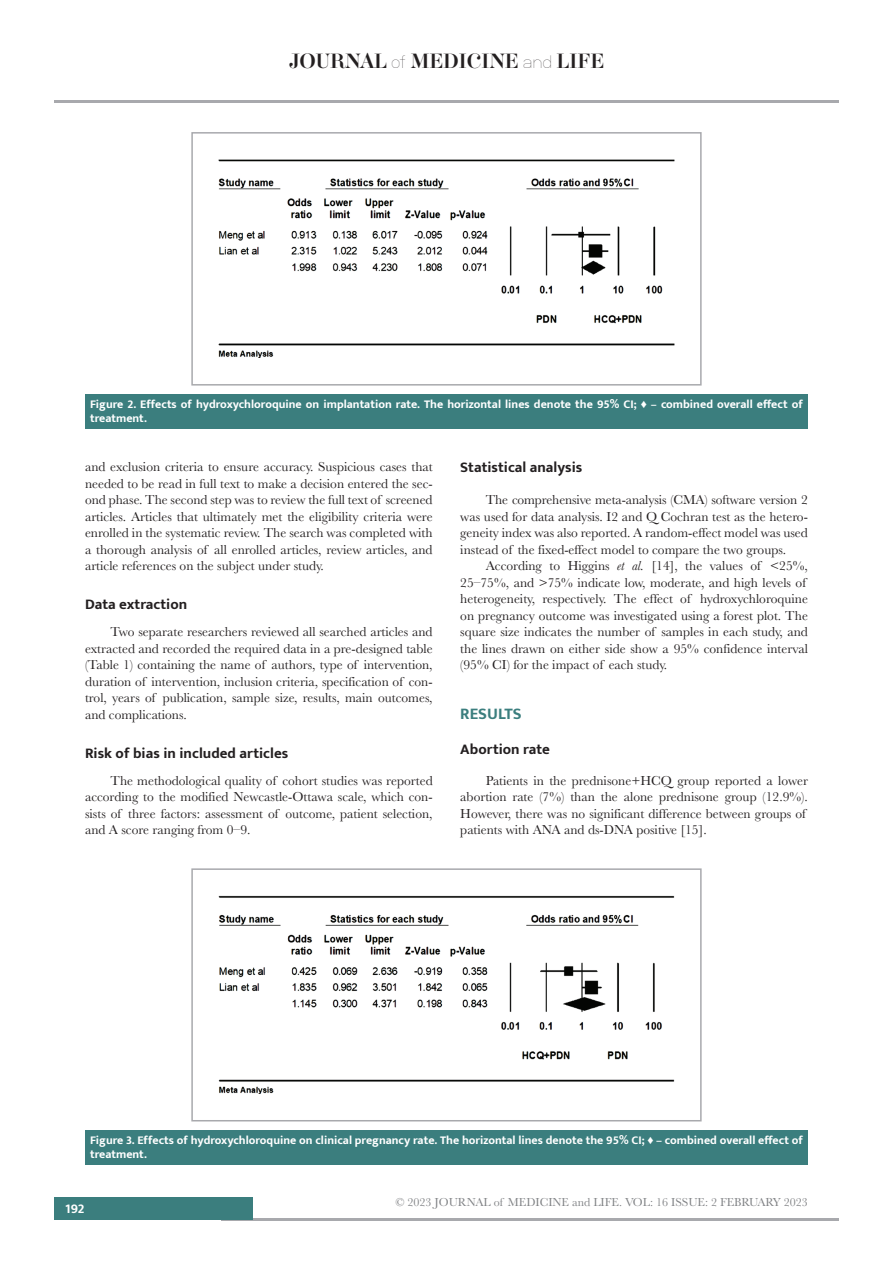
<style>
.page{position:relative;width:893px;height:1263px;background:#fff}
.page>*{position:absolute;margin:0;border:0;box-sizing:border-box;transform-origin:0 0}
.t1{font:18px "Aker Brygge Display";color:#231f20}
.t2{font:700 16.5px "Mukta";color:#3b7e7e}
.t3{font:700 15px "Mukta";color:#231f20}
.t4{font:13.5px/16.5px "Baskerville";color:#231f20;text-align:justify}
.t5{font:700 13.5px "Mukta";color:#fff}
.t6{font:700 12px/14.4px "Mukta";color:#fff}
.t7{font:12px "Baskerville";color:#808285}
.s1{font-family:"Neubau Grotesk Lei"}
.s2{font-family:"Arial"}
.s3{font-style:italic}
</style>
<div class="page">
<hr style="left:221px;top:1218px;width:618px;height:2px;background:#a8a9ad">
<div style="left:54px;top:1198px;width:198px;height:22px;background:#3b7e7e"></div>
<hr style="left:54px;top:100px;width:785px;height:2px;background:#a8a9ad">
<div style="left:85px;top:394px;width:723px;height:34px;background:#3b7e7e"></div>
<img style="left:219px;top:159px;width:455px;height:199px">
<div style="left:191px;top:132px;width:511px;height:254px;border:2px solid #a8a9ad"></div>
<div style="left:85px;top:1130px;width:723px;height:34px;background:#3b7e7e"></div>
<img style="left:219px;top:895px;width:455px;height:199px">
<div style="left:191px;top:868px;width:511px;height:253px;border:2px solid #a8a9ad"></div>
<h1 class="t1" style="left:289px;top:49px;width:317px">JOURNAL <span class="s1">of</span> MEDICINE <span class="s1">and</span> LIFE</h1>
<p class="t6" style="left:90px;top:396px;width:714px">Figure 2. Effects of hydroxychloroquine on implantation rate. The horizontal lines denote the 95% CI; <span class="s2">♦</span> – combined overall effect of treatment.</p>
<p class="t4" style="left:85px;top:459px;width:349px">and exclusion criteria to ensure accuracy. Suspicious cases that needed to be read in full text to make a decision entered the sec&shy;ond phase. The second step was to review the full text of screened articles. Articles that ultimately met the eligibility criteria were enrolled in the systematic review. The search was completed with a thorough analysis of all enrolled articles, review articles, and article references on the subject under study.</p>
<p class="t3" style="left:85px;top:595px;width:104px">Data extraction</p>
<p class="t4" style="left:85px;top:624px;width:349px;text-indent:26px">Two separate researchers reviewed all searched articles and extracted and recorded the required data in a pre-designed table (Table 1) containing the name of authors, type of intervention, duration of intervention, inclusion criteria, specification of con&shy;trol, years of publication, sample size, results, main outcomes, and complications.</p>
<p class="t3" style="left:85px;top:744px;width:205px">Risk of bias in included articles</p>
<p class="t4" style="left:85px;top:772px;width:349px;text-indent:26px">The methodological quality of cohort studies was reported according to the modified Newcastle-Ottawa scale, which con&shy;sists of three factors: assessment of outcome, patient selection, and A score ranging from 0–9.</p>
<p class="t3" style="left:460px;top:458px;width:124px">Statistical analysis</p>
<p class="t4" style="left:460px;top:492px;width:349px;text-indent:26px">The comprehensive meta‐analysis (CMA) software version 2 was used for data analysis. I2 and Q Cochran test as the hetero&shy;geneity index was also reported. A random-effect model was used instead of the fixed-effect model to compare the two groups.</p>
<p class="t4" style="left:460px;top:558px;width:349px;text-align:left;text-indent:26px">According to Higgins <span class="s3">et al.</span> [14], the values of &lt;25%, 25–75%, and &gt;75% indicate low, moderate, and high levels of heterogeneity, respectively. The effect of hydroxychloroquine on pregnancy outcome was investigated using a forest plot. The square size indicates the number of samples in each study, and the lines drawn on either side show a 95% confidence interval (95% CI) for the impact of each study.</p>
<p class="t2" style="left:460px;top:703px;width:63px">RESULTS</p>
<p class="t3" style="left:460px;top:740px;width:91px">Abortion rate</p>
<p class="t4" style="left:460px;top:772px;width:349px;text-align:left;text-indent:26px">Patients in the prednisone+HCQ group reported a lower abortion rate (7%) than the alone prednisone group (12.9%).<br>However, there was no significant difference between groups of patients with ANA and ds-DNA positive [15].</p>
<p class="t6" style="left:90px;top:1132px;width:714px">Figure 3. Effects of hydroxychloroquine on clinical pregnancy rate. The horizontal lines denote the 95% CI; <span class="s2">♦</span> – combined overall effect of treatment.</p>
<p class="t5" style="left:65px;top:1200px;width:21px">192</p>
<p class="t7" style="left:395px;top:1195px;width:414px">© 2023 JOURNAL of MEDICINE and LIFE. VOL: 16 ISSUE: 2 FEBRUARY 2023</p>
</div>
